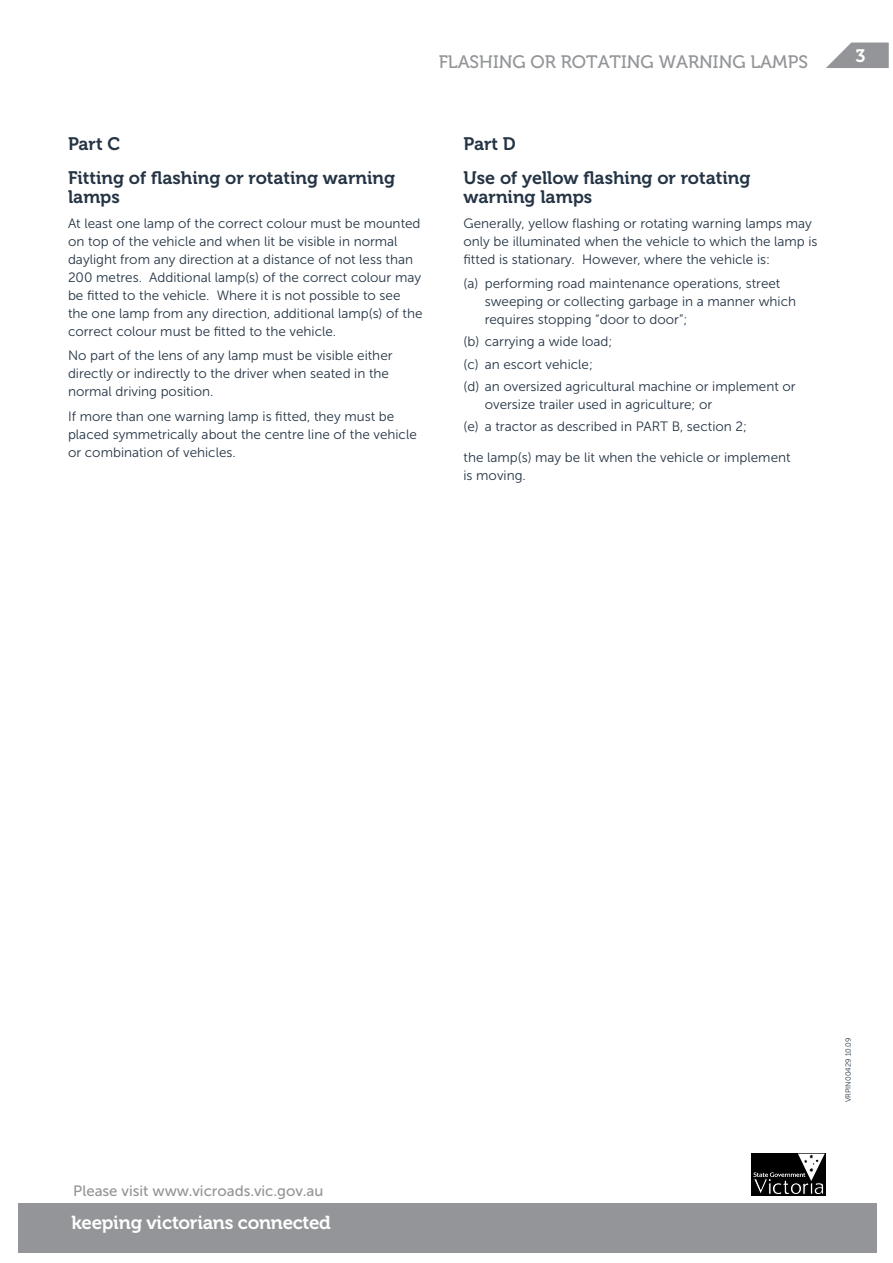
<style>
.page{position:relative;width:893px;height:1263px;background:#fff}
.page>*{position:absolute;margin:0;border:0;box-sizing:border-box;transform-origin:0 0}
.t1{font:18.75px "Museo 700";letter-spacing:-.015em;color:#fff}
.t2{font:18px/34.3px "Museo 700";color:#243444}
.t3{font:18px "Museo 500";color:#939598}
.t4{font:18px "Museo 700";color:#fff}
.t5{font:15px "Museo Sans 500";color:#939598}
.t6{font:13.5px/18px "Museo Sans 300";color:#243444}
.t7{font:7.5px "Museo Sans 300";color:#243444}
</style>
<div class="page">
<svg style="left:826px;top:43px;width:63px;height:25px"></svg>
<div style="left:752px;top:1154px;width:74px;height:42px;background:#000"></div>
<svg style="left:753px;top:1154px;width:72px;height:41px"></svg>
<div style="left:18px;top:1203px;width:859px;height:50px;background:#939598"></div>
<h2 class="t3" style="left:439px;top:52px;width:371px">FLASHING OR ROTATING WARNING LAMPS</h2>
<h2 class="t2" style="left:68px;top:126px;width:329px">Part C<br>Fitting of flashing or rotating warning</h2>
<h2 class="t2" style="left:68px;top:180px;width:53px">lamps</h2>
<p class="t6" style="left:68px;top:214px;width:356px">At least one lamp of the correct colour must be mounted on top of the vehicle and when lit be visible in normal daylight from any direction at a distance of not less than 200 metres. Additional lamp(s) of the correct colour may be fitted to the vehicle. Where it is not possible to see the one lamp from any direction, additional lamp(s) of the correct colour must be fitted to the vehicle.</p>
<p class="t6" style="left:68px;top:347px;width:326px">No part of the lens of any lamp must be visible either directly or indirectly to the driver when seated in the normal driving position.</p>
<p class="t6" style="left:68px;top:407px;width:350px">If more than one warning lamp is fitted, they must be placed symmetrically about the centre line of the vehicle or combination of vehicles.</p>
<h2 class="t2" style="left:463px;top:126px;width:288px">Part D<br>Use of yellow flashing or rotating</h2>
<h2 class="t2" style="left:463px;top:180px;width:130px">warning lamps</h2>
<p class="t6" style="left:463px;top:214px;width:356px">Generally, yellow flashing or rotating warning lamps may only be illuminated when the vehicle to which the lamp is fitted is stationary. However, where the vehicle is:</p>
<p class="t6" style="left:485px;top:275px;width:313px;text-indent:-21px">(a) performing road maintenance operations, street sweeping or collecting garbage in a manner which requires stopping “door to door”;</p>
<p class="t6" style="left:463px;top:331px;width:334px;line-height:22.2px">(b) carrying a wide load;<br>(c) an escort vehicle;<br>(d) an oversized agricultural machine or implement or</p>
<p class="t6" style="left:463px;top:393px;width:285px;line-height:22.2px;text-indent:21px">oversize trailer used in agriculture; or<br>(e) a tractor as described in PART B, section 2;</p>
<p class="t6" style="left:463px;top:448px;width:329px">the lamp(s) may be lit when the vehicle or implement is moving.</p>
<h2 class="t4" style="left:855px;top:46px;width:12px">3</h2>
<p class="t5" style="left:73px;top:1183px;width:252px">Please visit www.vicroads.vic.gov.au</p>
<h1 class="t1" style="left:72px;top:1212px;width:261px">keeping victorians connected</h1>
<p class="t7" style="left:844px;top:1102px;width:66px;rotate:-90deg">VRPIN00429 10.09</p>
</div>
